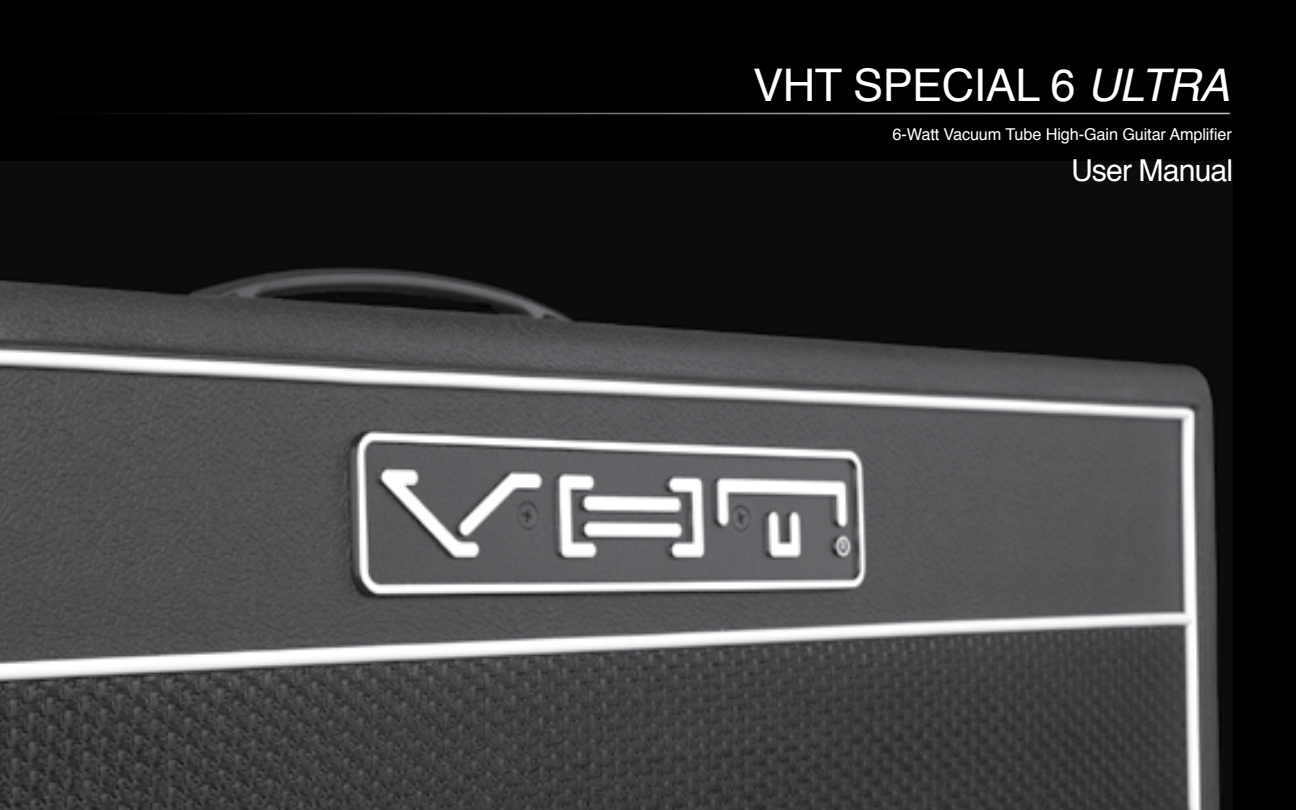
<style>
.page{position:relative;width:1296px;height:810px;background:#000}
.page>*{position:absolute;margin:0;border:0;box-sizing:border-box;transform-origin:0 0}
.t1{font:45px "Helvetica";letter-spacing:-.01em;color:#fff}
.t2{font:30.15px "Helvetica";letter-spacing:-.03em;color:#fff}
.t3{font:16.43px "Helvetica";letter-spacing:-.01em;color:#fff}
.s1{font-style:italic}
</style>
<div class="page">
<img style="left:0;top:162px;width:1232px;height:648px">
<img style="left:107px;top:112px;width:1124px;height:3px">
<h1 class="t1" style="left:753px;top:51px;width:493px">VHT SPECIAL 6 <span class="s1">ULTRA</span></h1>
<p class="t3" style="left:893px;top:121px;width:341px">6-Watt Vacuum Tube High-Gain Guitar Amplifier</p>
<h2 class="t2" style="left:1071px;top:147px;width:164px">User Manual</h2>
</div>
